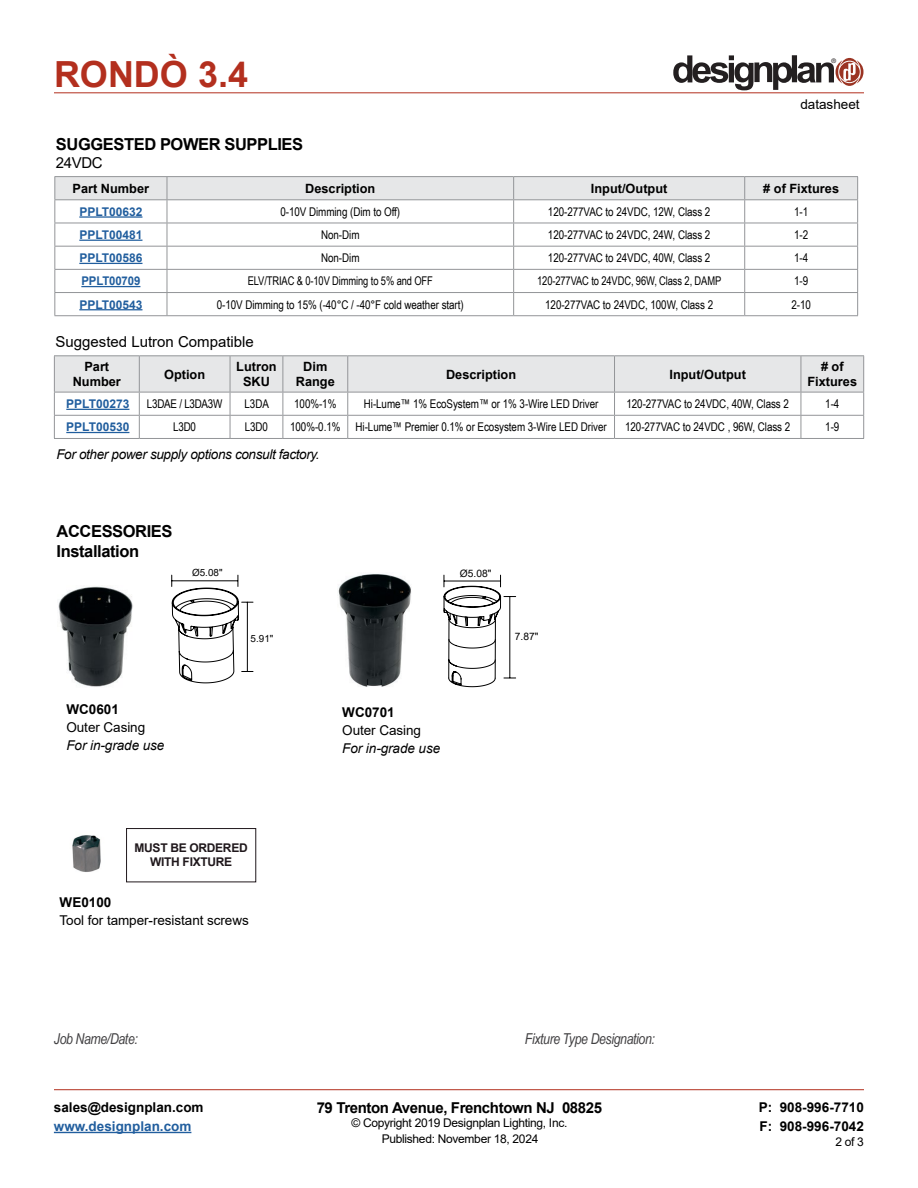
<style>
.page{position:relative;width:918px;height:1188px;background:#fff}
.page>*{position:absolute;margin:0;border:0;box-sizing:border-box;transform-origin:0 0}
.t1{font:700 36px "Arial";color:#b32f1e}
.t2{font:700 16.5px/19.8px "Arial";letter-spacing:-.025em;color:#000}
.t3{font:italic 15px "Arial Narrow";letter-spacing:-.025em;color:#414042}
.t4{font:700 15px "Arial";letter-spacing:-.025em;color:#000}
.t5{font:15px "Arial";color:#000}
.t6{font:700 13.5px/19.5px "Arial";color:#000}
.t7{font:13.5px "Arial";letter-spacing:-.005em;color:#000}
.t8{font:italic 13.5px "Arial";letter-spacing:-.025em;color:#000}
.t9{font:italic 13.5px "Arial";letter-spacing:-.005em;color:#000}
.t10{font:700 13.5px "Arial";color:#215e9e}
.t11{font:700 12.75px/15px "Arial";color:#000;text-align:center}
.t12{font:12px "Arial Narrow";letter-spacing:-.005em;color:#000}
.t13{font:12px "Arial";letter-spacing:-.025em;color:#000}
.t14{font:12px "Arial Narrow";letter-spacing:-.005em;color:#000;scale:.95 1}
.t15{font:700 12px "Arial";color:#215e9e}
.t16{font:700 12px/14.4px "Arial";letter-spacing:-.025em;color:#20181c;text-align:center}
.t17{font:700 12px "Arial";color:#215e9e;scale:.95 1}
.t18{font:10.2px "Arial";color:#000}
.t19{font:9.9px "Arial";color:#000}
.t20{font:6.3px "Helvetica";color:#231f20}
</style>
<div class="page">
<hr style="left:54px;top:93px;width:810px;height:1px;background:#b32f1e">
<hr style="left:54px;top:1089px;width:810px;height:1px;background:#b32f1e">
<hr style="left:54px;top:1132px;width:137px;height:1px;background:#215e9e">
<svg style="left:673px;top:55px;width:190px;height:35px"></svg>
<hr style="left:54px;top:315px;width:113px;height:1px;background:#939598">
<hr style="left:167px;top:315px;width:347px;height:1px;background:#939598">
<hr style="left:514px;top:315px;width:231px;height:1px;background:#939598">
<hr style="left:745px;top:315px;width:113px;height:1px;background:#939598">
<hr style="left:54px;top:176px;width:113px;height:1px;background:#939598">
<hr style="left:167px;top:176px;width:347px;height:1px;background:#939598">
<hr style="left:514px;top:176px;width:231px;height:1px;background:#939598">
<hr style="left:745px;top:176px;width:113px;height:1px;background:#939598">
<svg style="left:54px;top:177px;width:804px;height:138px"></svg>
<hr style="left:79px;top:216px;width:63px;height:2px;background:#215e9e">
<hr style="left:79px;top:240px;width:63px;height:1px;background:#215e9e">
<hr style="left:79px;top:263px;width:63px;height:1px;background:#215e9e">
<hr style="left:81px;top:286px;width:59px;height:1px;background:#215e9e">
<hr style="left:79px;top:309px;width:63px;height:1px;background:#215e9e">
<img style="left:58px;top:586px;width:75px;height:101px">
<svg style="left:171px;top:575px;width:82px;height:108px"></svg>
<hr style="left:247px;top:602px;width:1px;height:70px;background:#000">
<img style="left:338px;top:574px;width:73px;height:113px">
<svg style="left:444px;top:575px;width:72px;height:112px"></svg>
<hr style="left:510px;top:597px;width:1px;height:81px;background:#000">
<img style="left:72px;top:835px;width:29px;height:37px">
<div style="left:126px;top:828px;width:130px;height:54px;border:1px solid #20181c"></div>
<hr style="left:54px;top:438px;width:85px;height:1px;background:#939598">
<hr style="left:139px;top:438px;width:91px;height:1px;background:#939598">
<hr style="left:230px;top:438px;width:53px;height:1px;background:#939598">
<hr style="left:283px;top:438px;width:65px;height:1px;background:#939598">
<hr style="left:348px;top:438px;width:267px;height:1px;background:#939598">
<hr style="left:615px;top:438px;width:186px;height:1px;background:#939598">
<hr style="left:801px;top:438px;width:63px;height:1px;background:#939598">
<svg style="left:54px;top:356px;width:810px;height:82px"></svg>
<hr style="left:54px;top:355px;width:85px;height:1px;background:#939598">
<hr style="left:54px;top:356px;width:1px;height:36px;background:#939598">
<hr style="left:139px;top:355px;width:91px;height:1px;background:#939598">
<hr style="left:230px;top:355px;width:53px;height:1px;background:#939598">
<hr style="left:283px;top:355px;width:65px;height:1px;background:#939598">
<hr style="left:348px;top:355px;width:267px;height:1px;background:#939598">
<hr style="left:615px;top:355px;width:186px;height:1px;background:#939598">
<hr style="left:801px;top:355px;width:63px;height:1px;background:#939598">
<hr style="left:863px;top:356px;width:1px;height:36px;background:#939598">
<hr style="left:66px;top:409px;width:63px;height:1px;background:#215e9e">
<hr style="left:66px;top:432px;width:63px;height:1px;background:#215e9e">
<h1 class="t1" style="left:54px;top:49px;width:196px">RONDÒ 3.4</h1>
<p class="t20" style="left:832px;top:57px;width:6px">®</p>
<p class="t7" style="left:800px;top:95px;width:61px">datasheet</p>
<h2 class="t2" style="left:56px;top:135px;width:249px">SUGGESTED POWER SUPPLIES</h2>
<p class="t5" style="left:56px;top:153px;width:48px">24VDC</p>
<p class="t11" style="left:73px;top:181px;width:78px">Part Number</p>
<p class="t11" style="left:305px;top:181px;width:72px">Description</p>
<p class="t11" style="left:591px;top:181px;width:78px">Input/Output</p>
<p class="t11" style="left:763px;top:181px;width:77px"># of Fixtures</p>
<p class="t15" style="left:79px;top:203px;width:65px">PPLT00632</p>
<p class="t12" style="left:280px;top:203px;width:121px">0-10V Dimming (Dim to Off)</p>
<p class="t12" style="left:548px;top:203px;width:164px">120-277VAC to 24VDC, 12W, Class 2</p>
<p class="t12" style="left:794px;top:203px;width:16px">1-1</p>
<p class="t15" style="left:79px;top:226px;width:65px">PPLT00481</p>
<p class="t12" style="left:321px;top:226px;width:40px">Non-Dim</p>
<p class="t12" style="left:548px;top:226px;width:164px">120-277VAC to 24VDC, 24W, Class 2</p>
<p class="t12" style="left:794px;top:226px;width:16px">1-2</p>
<p class="t15" style="left:79px;top:249px;width:65px">PPLT00586</p>
<p class="t12" style="left:321px;top:249px;width:40px">Non-Dim</p>
<p class="t12" style="left:548px;top:249px;width:164px">120-277VAC to 24VDC, 40W, Class 2</p>
<p class="t12" style="left:794px;top:249px;width:16px">1-4</p>
<p class="t17" style="left:81px;top:273px;width:64px">PPLT00709</p>
<p class="t14" style="left:248px;top:272px;width:196px">ELV/TRIAC &amp; 0-10V Dimming to 5% and OFF</p>
<p class="t14" style="left:537px;top:272px;width:195px">120-277VAC to 24VDC, 96W, Class 2, DAMP</p>
<p class="t12" style="left:794px;top:272px;width:16px">1-9</p>
<p class="t15" style="left:79px;top:296px;width:65px">PPLT00543</p>
<p class="t12" style="left:217px;top:295px;width:248px">0-10V Dimming to 15% (-40°C / -40°F cold weather start)</p>
<p class="t12" style="left:545px;top:295px;width:169px">120-277VAC to 24VDC, 100W, Class 2</p>
<p class="t12" style="left:791px;top:295px;width:21px">2-10</p>
<p class="t5" style="left:56px;top:332px;width:200px">Suggested Lutron Compatible</p>
<p class="t11" style="left:73px;top:359px;width:50px">Part<br>Number</p>
<p class="t11" style="left:164px;top:367px;width:43px">Option</p>
<p class="t11" style="left:236px;top:359px;width:42px">Lutron<br>SKU</p>
<p class="t11" style="left:296px;top:359px;width:40px">Dim<br>Range</p>
<p class="t11" style="left:446px;top:367px;width:72px">Description</p>
<p class="t11" style="left:670px;top:367px;width:78px">Input/Output</p>
<p class="t11" style="left:808px;top:359px;width:51px"># of<br>Fixtures</p>
<p class="t15" style="left:66px;top:395px;width:65px">PPLT00273</p>
<p class="t12" style="left:147px;top:395px;width:77px">L3DAE / L3DA3W</p>
<p class="t12" style="left:245px;top:395px;width:26px">L3DA</p>
<p class="t12" style="left:294px;top:395px;width:44px">100%-1%</p>
<p class="t12" style="left:364px;top:395px;width:236px">Hi-Lume™ 1% EcoSystem™ or 1% 3-Wire LED Driver</p>
<p class="t12" style="left:626px;top:395px;width:164px">120-277VAC to 24VDC, 40W, Class 2</p>
<p class="t12" style="left:825px;top:395px;width:16px">1-4</p>
<p class="t15" style="left:66px;top:419px;width:65px">PPLT00530</p>
<p class="t12" style="left:173px;top:418px;width:24px">L3D0</p>
<p class="t12" style="left:245px;top:418px;width:25px">L3D0</p>
<p class="t12" style="left:290px;top:418px;width:52px">100%-0.1%</p>
<p class="t12" style="left:356px;top:418px;width:253px">Hi-Lume™ Premier 0.1% or Ecosystem 3-Wire LED Driver</p>
<p class="t12" style="left:625px;top:418px;width:167px">120-277VAC to 24VDC , 96W, Class 2</p>
<p class="t12" style="left:825px;top:418px;width:16px">1-9</p>
<p class="t8" style="left:56px;top:445px;width:265px">For other power supply options consult factory.</p>
<h2 class="t2" style="left:57px;top:521px;width:117px">ACCESSORIES<br>Installation</h2>
<p class="t19" style="left:192px;top:566px;width:32px">Ø5.08"</p>
<p class="t6" style="left:66px;top:700px;width:54px">WC0601</p>
<p class="t7" style="left:66px;top:718px;width:80px">Outer Casing</p>
<p class="t9" style="left:66px;top:737px;width:100px">For in-grade use</p>
<p class="t19" style="left:251px;top:632px;width:24px">5.91"</p>
<p class="t16" style="left:135px;top:841px;width:115px">MUST BE ORDERED<br>WITH FIXTURE</p>
<p class="t6" style="left:60px;top:892px;width:53px">WE0100</p>
<p class="t7" style="left:60px;top:911px;width:191px">Tool for tamper-resistant screws</p>
<p class="t18" style="left:460px;top:566px;width:33px">Ø5.08"</p>
<p class="t18" style="left:515px;top:630px;width:25px">7.87"</p>
<p class="t6" style="left:342px;top:703px;width:54px">WC0701</p>
<p class="t7" style="left:342px;top:721px;width:80px">Outer Casing</p>
<p class="t9" style="left:342px;top:740px;width:100px">For in-grade use</p>
<p class="t3" style="left:54px;top:1028px;width:85px">Job Name/Date:</p>
<p class="t3" style="left:525px;top:1029px;width:132px">Fixture Type Designation:</p>
<p class="t6" style="left:54px;top:1097px;width:151px">sales@designplan.com</p>
<p class="t10" style="left:54px;top:1117px;width:139px">www.designplan.com</p>
<p class="t4" style="left:317px;top:1097px;width:287px">79 Trenton Avenue, Frenchtown NJ 08825</p>
<p class="t13" style="left:351px;top:1115px;width:217px">© Copyright 2019 Designplan Lighting, Inc.</p>
<p class="t6" style="left:759px;top:1097px;width:107px">P: 908-996-7710<br>F: 908-996-7042</p>
<p class="t13" style="left:382px;top:1130px;width:158px">Published: November 18, 2024</p>
<p class="t13" style="left:835px;top:1133px;width:30px">2 of 3</p>
</div>
